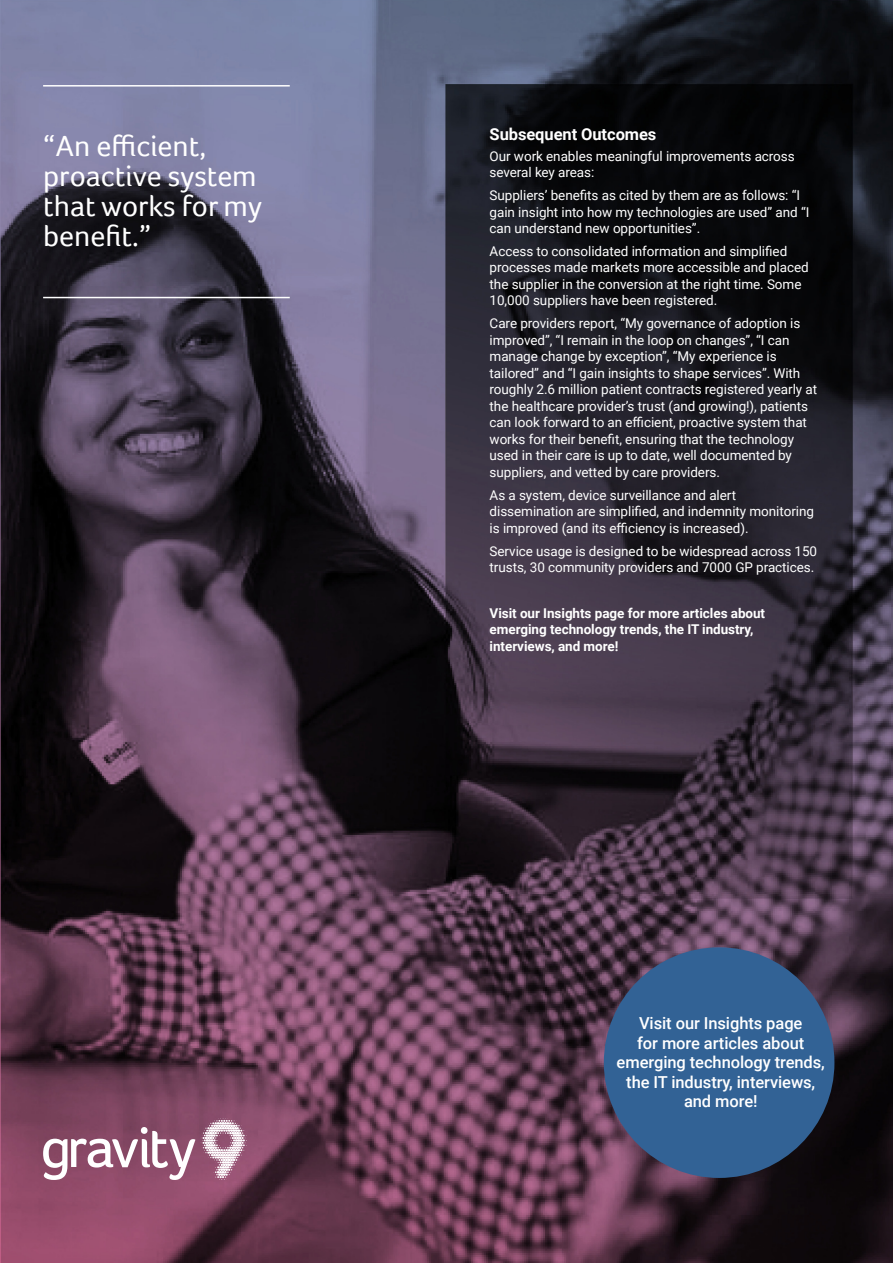
<style>
.page{position:relative;width:893px;height:1263px;background:#fff}
.page>*{position:absolute;margin:0;border:0;box-sizing:border-box;transform-origin:0 0}
.t1{font:30px/30px "Foco";color:#fff}
.t2{font:500 16.5px/19.5px "Roboto";letter-spacing:-.005em;color:#fff;text-align:center}
.t3{font:700 16.5px "Roboto";letter-spacing:-.005em;color:#fff}
.t4{font:13.5px/16.5px "Roboto";letter-spacing:-.005em;color:#fff}
.t5{font:700 13.5px/16.5px "Roboto";letter-spacing:-.005em;color:#fff}
</style>
<div class="page">
<img style="left:1px;top:0;width:892px;height:1263px">
<hr style="left:43px;top:85px;width:247px;height:2px;background:#fff">
<hr style="left:43px;top:297px;width:247px;height:1px;background:#fff">
<div style="left:604px;top:947px;width:230px;height:231px;background:#326295;border-radius:50%"></div>
<svg style="left:43px;top:1127px;width:152px;height:53px"></svg>
<svg style="left:201px;top:1118px;width:46px;height:62px"></svg>
<h1 class="t1" style="left:43px;top:131px;width:220px">“An efficient, proactive system that works for my benefit.”</h1>
<p class="t3" style="left:490px;top:127px;width:168px">Subsequent Outcomes</p>
<p class="t4" style="left:490px;top:147px;width:307px">Our work enables meaningful improvements across several key areas:</p>
<p class="t4" style="left:490px;top:187px;width:321px">Suppliers’ benefits as cited by them are as follows: “I gain insight into how my technologies are used” and “I can understand new opportunities”.</p>
<p class="t4" style="left:490px;top:242px;width:321px">Access to consolidated information and simplified processes made markets more accessible and placed the supplier in the conversion at the right time. Some 10,000 suppliers have been registered.</p>
<p class="t4" style="left:490px;top:315px;width:329px">Care providers report, “My governance of adoption is improved”, “I remain in the loop on changes”, “I can manage change by exception”, “My experience is tailored” and “I gain insights to shape services”. With roughly 2.6 million patient contracts registered yearly at the healthcare provider’s trust (and growing!), patients can look forward to an efficient, proactive system that works for their benefit, ensuring that the technology used in their care is up to date, well documented by suppliers, and vetted by care providers.</p>
<p class="t4" style="left:490px;top:486px;width:326px">As a system, device surveillance and alert dissemination are simplified, and indemnity monitoring is improved (and its efficiency is increased).</p>
<p class="t4" style="left:490px;top:542px;width:329px">Service usage is designed to be widespread across 150 trusts, 30 community providers and 7000 GP practices.</p>
<p class="t5" style="left:490px;top:606px;width:277px">Visit our Insights page for more articles about emerging technology trends, the IT industry, interviews, and more!</p>
<p class="t2" style="left:617px;top:1013px;width:210px">Visit our Insights page<br>for more articles about emerging technology trends, the IT industry, interviews, and more!</p>
</div>
